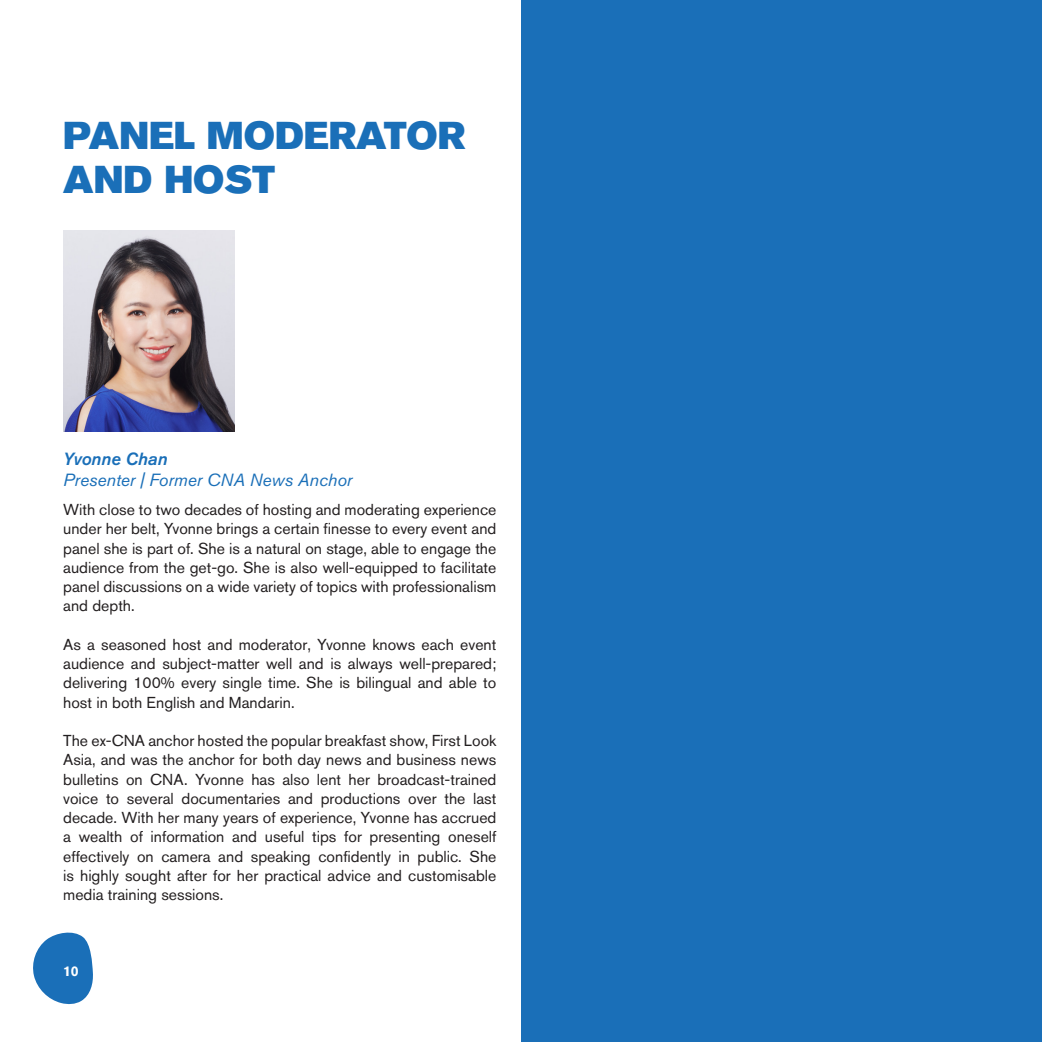
<style>
.page{position:relative;width:1042px;height:1042px;background:#fff}
.page>*{position:absolute;margin:0;border:0;box-sizing:border-box;transform-origin:0 0}
.t1{font:38.5px/43.8px "Akzidenz Grotesk BQ Super";color:#1a6fb8}
.t2{font:italic 17.5px "Akzidenz Grotesk BQ";color:#1a6fb8}
.t3{font:italic 17.5px "Akzidenz Grotesk BQ Med";color:#1a6fb8}
.t4{font:15.75px/19.2px "Akzidenz Grotesk BQ";color:#231f20;text-align:justify}
.t5{font:700 14px "Akzidenz Grotesk BQ";color:#fff}
</style>
<div class="page">
<div style="left:521px;top:0;width:521px;height:1042px;background:#1a6fb8"></div>
<img style="left:63px;top:231px;width:171px;height:201px">
<svg style="left:33px;top:932px;width:60px;height:72px"></svg>
<p class="t1" style="left:63px;top:114px;width:403px">PANEL MODERATOR<br>AND HOST</p>
<p class="t3" style="left:63px;top:448px;width:106px">Yvonne Chan</p>
<p class="t2" style="left:63px;top:469px;width:291px">Presenter | Former CNA News Anchor</p>
<p class="t4" style="left:63px;top:500px;width:435px">With close to two decades of hosting and moderating experience under her belt, Yvonne brings a certain finesse to every event and panel she is part of. She is a natural on stage, able to engage the audience from the get-go. She is also well-equipped to facilitate panel discussions on a wide variety of topics with professionalism and depth.</p>
<p class="t4" style="left:63px;top:635px;width:435px">As a seasoned host and moderator, Yvonne knows each event audience and subject-matter well and is always well-prepared; delivering 100% every single time. She is bilingual and able to host in both English and Mandarin.</p>
<p class="t4" style="left:63px;top:731px;width:435px">The ex-CNA anchor hosted the popular breakfast show, First Look Asia, and was the anchor for both day news and business news bulletins on CNA. Yvonne has also lent her broadcast-trained voice to several documentaries and productions over the last decade. With her many years of experience, Yvonne has accrued a wealth of information and useful tips for presenting oneself effectively on camera and speaking confidently in public. She is highly sought after for her practical advice and customisable media training sessions.</p>
<p class="t5" style="left:63px;top:963px;width:17px">10</p>
</div>
